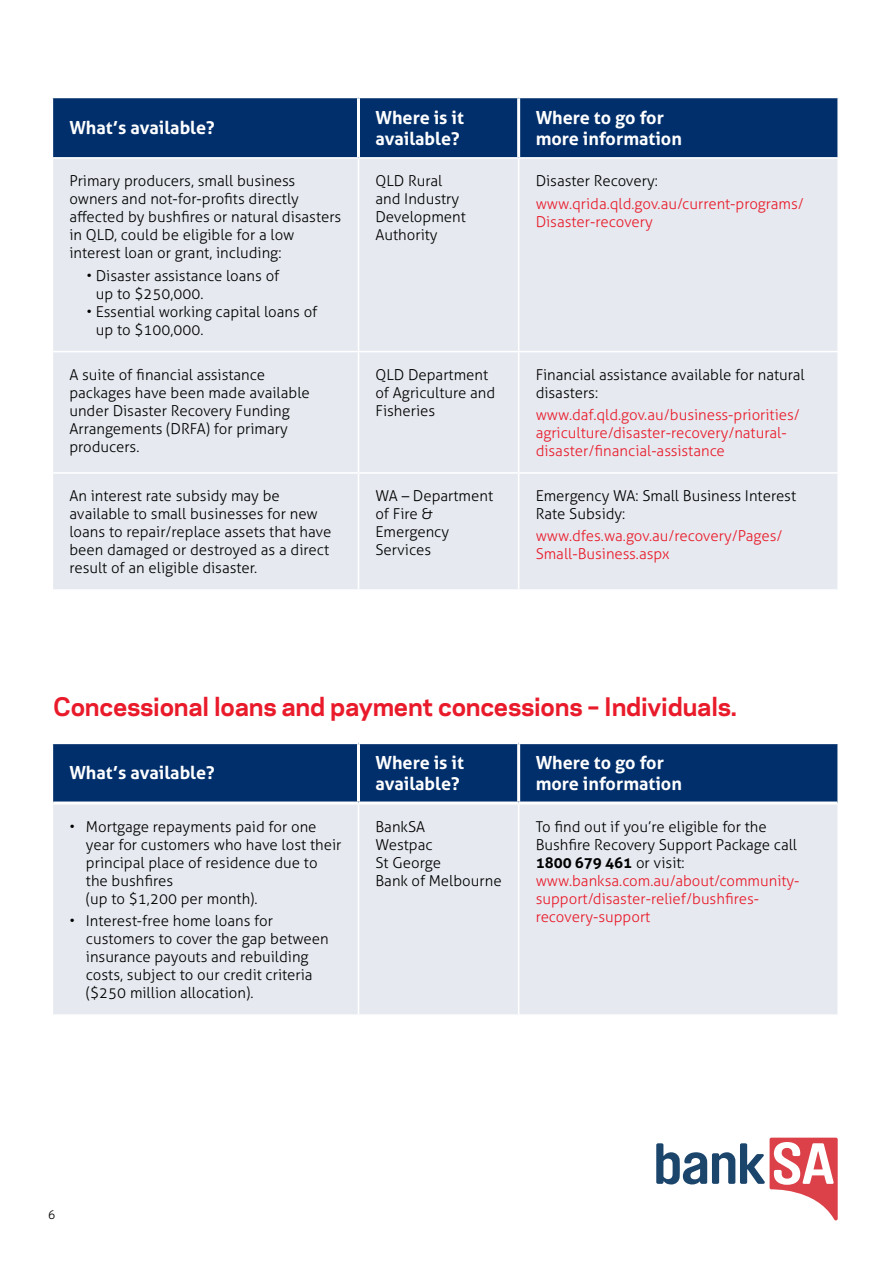
<style>
.page{position:relative;width:893px;height:1263px;background:#fff}
.page>*{position:absolute;margin:0;border:0;box-sizing:border-box;transform-origin:0 0}
.t1{font:700 24px "Polaris";letter-spacing:-.01em;color:#e91b2b}
.t2{font:700 18px/21.6px "Aller";color:#fff}
.t3{font:300 15px/18px "Aller";color:#000}
.t4{font:300 15px/18px "Aller";color:#e91b2b}
.t5{font:300 12px "Aller";color:#000}
.s1{color:#000}
.s2{font-weight:700;color:#000}
</style>
<div class="page">
<div style="left:53px;top:98px;width:784px;height:59px;background:#002f6c"></div>
<div style="left:53px;top:159px;width:784px;height:430px;background:#e6eaf0"></div>
<hr style="left:358px;top:159px;width:1px;height:192px;background:#fff">
<hr style="left:518px;top:159px;width:1px;height:192px;background:#fff">
<hr style="left:52px;top:351px;width:306px;height:1px;background:#fff">
<hr style="left:358px;top:351px;width:161px;height:1px;background:#fff">
<hr style="left:358px;top:352px;width:1px;height:120px;background:#fff">
<hr style="left:519px;top:351px;width:320px;height:1px;background:#fff">
<hr style="left:518px;top:352px;width:1px;height:120px;background:#fff">
<hr style="left:52px;top:472px;width:306px;height:2px;background:#fff">
<hr style="left:358px;top:472px;width:161px;height:2px;background:#fff">
<hr style="left:358px;top:474px;width:1px;height:115px;background:#fff">
<hr style="left:519px;top:472px;width:320px;height:2px;background:#fff">
<hr style="left:518px;top:474px;width:1px;height:115px;background:#fff">
<hr style="left:357px;top:98px;width:3px;height:59px;background:#fff">
<hr style="left:517px;top:98px;width:3px;height:59px;background:#fff">
<div style="left:53px;top:744px;width:784px;height:57px;background:#002f6c"></div>
<div style="left:53px;top:804px;width:784px;height:210px;background:#e6eaf0"></div>
<hr style="left:358px;top:804px;width:1px;height:210px;background:#fff">
<hr style="left:518px;top:804px;width:1px;height:210px;background:#fff">
<hr style="left:357px;top:744px;width:3px;height:57px;background:#fff">
<hr style="left:517px;top:744px;width:3px;height:57px;background:#fff">
<svg style="left:656px;top:1138px;width:182px;height:82px"></svg>
<p class="t2" style="left:69px;top:117px;width:147px">What’s available?</p>
<p class="t2" style="left:375px;top:106px;width:90px">Where is it available?</p>
<p class="t2" style="left:536px;top:106px;width:148px">Where to go for more information</p>
<p class="t3" style="left:69px;top:172px;width:273px">Primary producers, small business owners and not-for-profits directly affected by bushfires or natural disasters in QLD, could be eligible for a low interest loan or grant, including:</p>
<p class="t3" style="left:96px;top:266px;width:185px;text-indent:-9px">• Disaster assistance loans of up to $250,000.</p>
<p class="t3" style="left:96px;top:302px;width:223px;text-indent:-9px">• Essential working capital loans of up to $100,000.</p>
<p class="t3" style="left:375px;top:172px;width:92px">QLD Rural and Industry<br>Development<br>Authority</p>
<p class="t3" style="left:536px;top:172px;width:124px">Disaster Recovery:</p>
<p class="t4" style="left:536px;top:194px;width:270px">www.qrida.qld.gov.au/current-programs/<br>Disaster-recovery</p>
<p class="t3" style="left:69px;top:365px;width:242px">A suite of financial assistance packages have been made available under Disaster Recovery Funding<br>Arrangements (DRFA) for primary producers.</p>
<p class="t3" style="left:375px;top:365px;width:121px">QLD Department of Agriculture and<br>Fisheries</p>
<p class="t3" style="left:536px;top:365px;width:271px">Financial assistance available for natural disasters:</p>
<p class="t4" style="left:536px;top:406px;width:266px">www.daf.qld.gov.au/business-priorities/ agriculture/disaster-recovery/natural&shy;disaster/financial-assistance</p>
<p class="t3" style="left:69px;top:487px;width:264px">An interest rate subsidy may be available to small businesses for new loans to repair/replace assets that have been damaged or destroyed as a direct result of an eligible disaster.</p>
<p class="t3" style="left:375px;top:487px;width:119px">WA – Department of Fire &amp;<br>Emergency<br>Services</p>
<p class="t3" style="left:536px;top:487px;width:262px">Emergency WA: Small Business Interest<br>Rate Subsidy:</p>
<p class="t4" style="left:536px;top:527px;width:249px">www.dfes.wa.gov.au/recovery/Pages/<br>Small-Business.aspx</p>
<h1 class="t1" style="left:53px;top:688px;width:685px">Concessional loans and payment concessions – Individuals.</h1>
<p class="t2" style="left:69px;top:762px;width:147px">What’s available?</p>
<p class="t2" style="left:375px;top:751px;width:90px">Where is it available?</p>
<p class="t2" style="left:536px;top:751px;width:148px">Where to go for more information</p>
<p class="t3" style="left:86px;top:817px;width:257px;text-indent:-16px">• Mortgage repayments paid for one year for customers who have lost their principal place of residence due to the bushfires<br>(up to $1,200 per month).</p>
<p class="t3" style="left:86px;top:912px;width:244px;text-indent:-16px">• Interest-free home loans for customers to cover the gap between insurance payouts and rebuilding costs, subject to our credit criteria ($250 million allocation).</p>
<p class="t3" style="left:375px;top:817px;width:128px">BankSA<br>Westpac<br>St George<br>Bank of Melbourne</p>
<p class="t4" style="left:536px;top:817px;width:265px"><span class="s1">To find out if you’re eligible for the<br>Bushfire Recovery Support Package call<br></span><span class="s2">1800 679 461</span> <span class="s1">or visit: </span>www.banksa.com.au/about/community&shy;support/disaster-relief/bushfires&shy;recovery-support</p>
<p class="t5" style="left:48px;top:1207px;width:9px">6</p>
</div>
